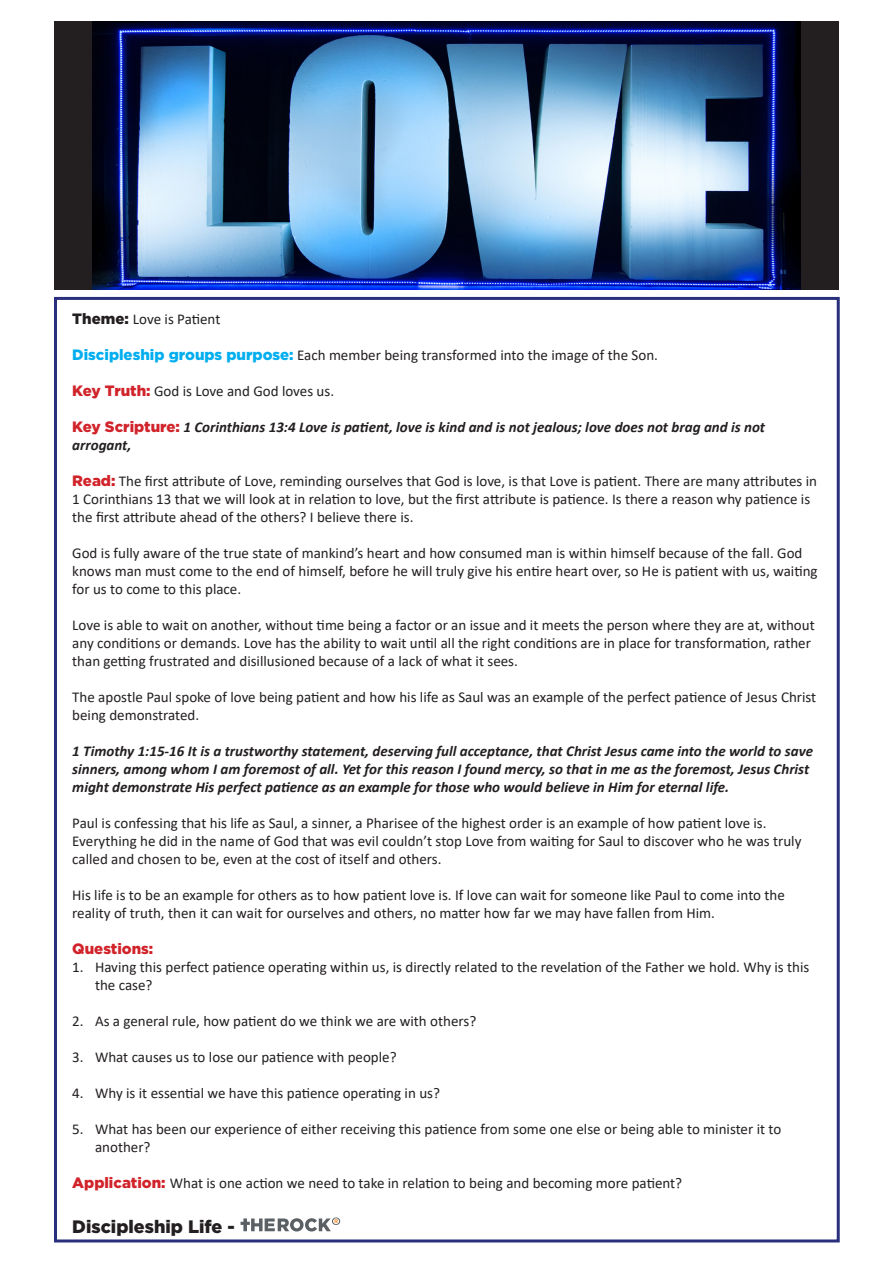
<style>
.page{position:relative;width:893px;height:1263px;background:#fff}
.page>*{position:absolute;margin:0;border:0;box-sizing:border-box;transform-origin:0 0}
.t1{font:900 18px "Gotham";color:#231f20}
.Scripture{font:15px "Calibri";color:#231f20}
.Scripture-2{font:italic 700 15px "Calibri";color:#231f20}
.Headings{font:15px "Calibri";color:#231f20}
.Headings-2{font:italic 700 15px "Calibri";color:#231f20}
.Standard_text{font:15px "Calibri";color:#231f20}
.Headings-3{font:900 15px "Gotham";color:#d1232a}
.s1{font-family:"Gotham";font-weight:900}
.s2{font-family:"Gotham";font-weight:900;color:#00aeef}
.s3{font-family:"Gotham";font-weight:900;color:#d1232a}
.s4{font-family:"Gotham";font-weight:900;font-style:normal;color:#d1232a}
</style>
<div class="page">
<div style="left:54px;top:21px;width:785px;height:269px;background:#231f20"></div>
<img style="left:92px;top:21px;width:709px;height:269px">
<svg style="left:241px;top:1217px;width:99px;height:14px"></svg>
<p class="Scripture" style="left:72px;top:308px;width:150px"><span class="s1">Theme:</span> Love is Patient</p>
<p class="Headings" style="left:72px;top:344px;width:587px"><span class="s2">Discipleship groups purpose:</span> Each member being transformed into the image of the Son.</p>
<p class="Headings" style="left:72px;top:380px;width:263px"><span class="s3">Key Truth:</span> God is Love and God loves us.</p>
<p class="Headings-2" style="left:72px;top:416px;width:694px"><span class="s4">Key Scripture:</span> 1 Corinthians 13:4 Love is patient, love is kind and is not jealous; love does not brag and is not</p>
<p class="Headings-2" style="left:72px;top:434px;width:61px">arrogant,</p>
<p class="Scripture" style="left:72px;top:470px;width:746px"><span class="s3">Read:</span> The first attribute of Love, reminding ourselves that God is love, is that Love is patient. There are many attributes in</p>
<p class="Scripture" style="left:72px;top:488px;width:739px">1 Corinthians 13 that we will look at in relation to love, but the first attribute is patience. Is there a reason why patience is</p>
<p class="Scripture" style="left:72px;top:506px;width:343px">the first attribute ahead of the others? I believe there is.</p>
<p class="Scripture" style="left:72px;top:542px;width:732px">God is fully aware of the true state of mankind’s heart and how consumed man is within himself because of the fall. God</p>
<p class="Scripture" style="left:72px;top:560px;width:747px">knows man must come to the end of himself, before he will truly give his entire heart over, so He is patient with us, waiting</p>
<p class="Scripture" style="left:72px;top:578px;width:170px">for us to come to this place.</p>
<p class="Scripture" style="left:72px;top:614px;width:744px">Love is able to wait on another, without time being a factor or an issue and it meets the person where they are at, without</p>
<p class="Scripture" style="left:72px;top:632px;width:740px">any conditions or demands. Love has the ability to wait until all the right conditions are in place for transformation, rather</p>
<p class="Scripture" style="left:72px;top:650px;width:447px">than getting frustrated and disillusioned because of a lack of what it sees.</p>
<p class="Scripture" style="left:72px;top:686px;width:745px">The apostle Paul spoke of love being patient and how his life as Saul was an example of the perfect patience of Jesus Christ</p>
<p class="Scripture" style="left:72px;top:704px;width:128px">being demonstrated.</p>
<p class="Scripture-2" style="left:72px;top:740px;width:742px">1 Timothy 1:15-16 It is a trustworthy statement, deserving full acceptance, that Christ Jesus came into the world to save</p>
<p class="Scripture-2" style="left:72px;top:758px;width:738px">sinners, among whom I am foremost of all. Yet for this reason I found mercy, so that in me as the foremost, Jesus Christ</p>
<p class="Scripture-2" style="left:72px;top:776px;width:658px">might demonstrate His perfect patience as an example for those who would believe in Him for eternal life.</p>
<p class="Scripture" style="left:72px;top:812px;width:696px">Paul is confessing that his life as Saul, a sinner, a Pharisee of the highest order is an example of how patient love is.</p>
<p class="Scripture" style="left:72px;top:830px;width:731px">Everything he did in the name of God that was evil couldn’t stop Love from waiting for Saul to discover who he was truly</p>
<p class="Scripture" style="left:72px;top:848px;width:371px">called and chosen to be, even at the cost of itself and others.</p>
<p class="Scripture" style="left:72px;top:884px;width:714px">His life is to be an example for others as to how patient love is. If love can wait for someone like Paul to come into the</p>
<p class="Scripture" style="left:72px;top:902px;width:644px">reality of truth, then it can wait for ourselves and others, no matter how far we may have fallen from Him.</p>
<p class="Headings-3" style="left:72px;top:940px;width:83px">Questions:</p>
<p class="Scripture" style="left:72px;top:956px;width:739px">1. Having this perfect patience operating within us, is directly related to the revelation of the Father we hold. Why is this</p>
<p class="Scripture" style="left:95px;top:974px;width:59px">the case?</p>
<p class="Scripture" style="left:72px;top:1010px;width:405px">2. As a general rule, how patient do we think we are with others?</p>
<p class="Scripture" style="left:72px;top:1046px;width:326px">3. What causes us to lose our patience with people?</p>
<p class="Scripture" style="left:72px;top:1082px;width:369px">4. Why is it essential we have this patience operating in us?</p>
<p class="Scripture" style="left:72px;top:1118px;width:711px">5. What has been our experience of either receiving this patience from some one else or being able to minister it to</p>
<p class="Scripture" style="left:95px;top:1136px;width:57px">another?</p>
<p class="Standard_text" style="left:72px;top:1172px;width:611px"><span class="s3">Application:</span> What is one action we need to take in relation to being and becoming more patient?</p>
<p class="t1" style="left:72px;top:1216px;width:164px">Discipleship Life -</p>
</div>
